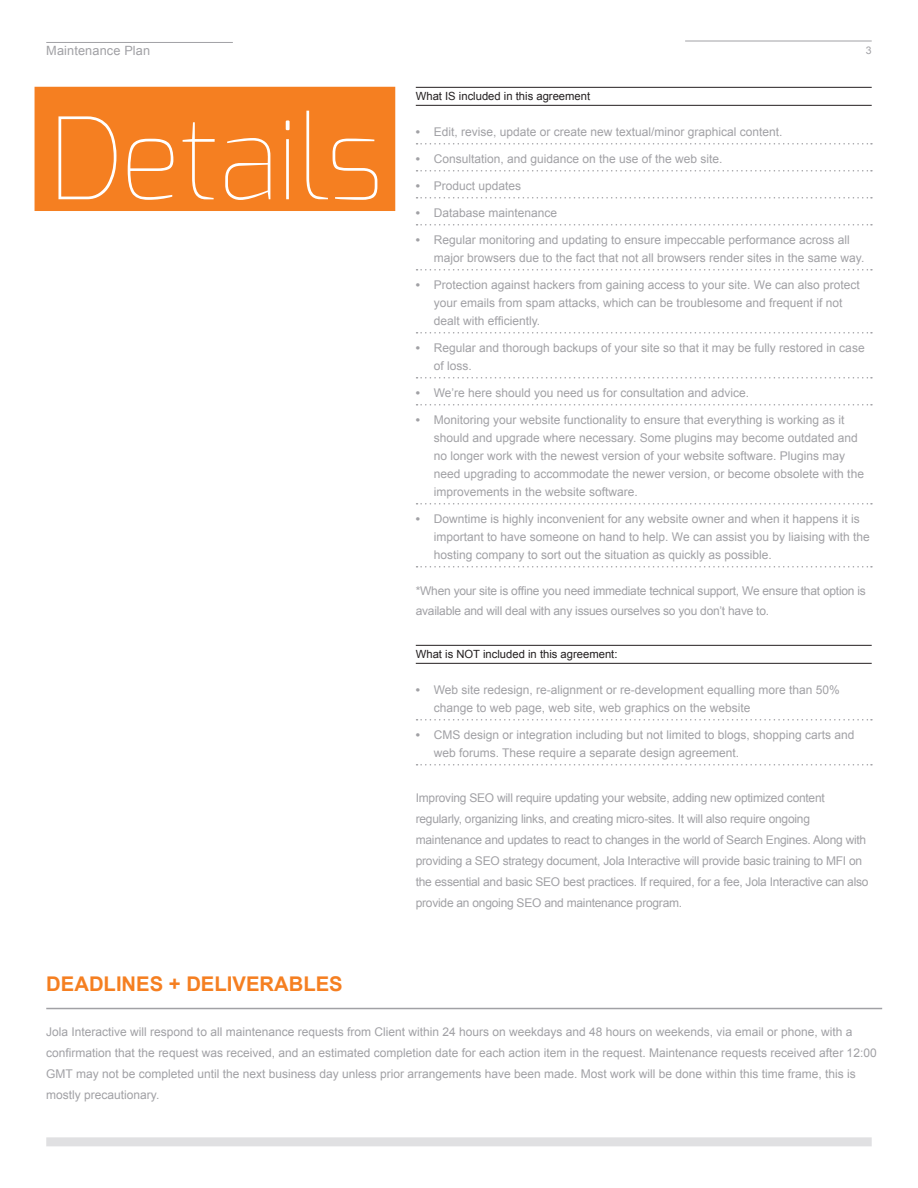
<style>
.page{position:relative;width:918px;height:1188px;background:#fff}
.page>*{position:absolute;margin:0;border:0;box-sizing:border-box;transform-origin:0 0}
.t1{font:100 113.25px "Exo";color:#fff}
.t2{font:700 20.25px "Arial";color:#f57f21}
.t3{font:12.75px "Arial";letter-spacing:.01em;color:#a1a1a5}
.t4{font:12px/18px "Arial";color:#a1a1a5}
.t5{font:12px/21px "Arial";letter-spacing:-.02em;color:#a1a1a5}
.t6{font:11.25px "Arial";color:#231f20}
.t7{font:10.5px "Arial";color:#a1a1a5}
.s1{font-weight:700}
</style>
<div class="page">
<div style="left:46px;top:1137px;width:826px;height:9px;background:#e0e0e2"></div>
<hr style="left:416px;top:87px;width:456px;height:1px;background:#231f20">
<hr style="left:416px;top:105px;width:456px;height:1px;background:#231f20">
<svg style="left:417px;top:143px;width:455px;height:2px"></svg>
<svg style="left:417px;top:170px;width:455px;height:2px"></svg>
<svg style="left:417px;top:197px;width:455px;height:2px"></svg>
<svg style="left:417px;top:224px;width:455px;height:2px"></svg>
<svg style="left:417px;top:269px;width:455px;height:2px"></svg>
<svg style="left:417px;top:332px;width:455px;height:2px"></svg>
<svg style="left:417px;top:377px;width:455px;height:2px"></svg>
<svg style="left:417px;top:404px;width:455px;height:2px"></svg>
<svg style="left:417px;top:503px;width:455px;height:2px"></svg>
<svg style="left:417px;top:566px;width:455px;height:2px"></svg>
<hr style="left:416px;top:645px;width:456px;height:1px;background:#231f20">
<hr style="left:416px;top:663px;width:456px;height:1px;background:#231f20">
<svg style="left:417px;top:719px;width:455px;height:2px"></svg>
<svg style="left:417px;top:764px;width:455px;height:2px"></svg>
<hr style="left:46px;top:1008px;width:836px;height:1px;background:#a1a1a5">
<div style="left:35px;top:87px;width:360px;height:124px;background:#f57f21"></div>
<hr style="left:46px;top:42px;width:187px;height:1px;background:#a1a1a5">
<hr style="left:685px;top:41px;width:187px;height:1px;background:#a1a1a5">
<p class="t3" style="left:46px;top:43px;width:105px">Maintenance Plan</p>
<p class="t7" style="left:866px;top:43px;width:7px">3</p>
<h1 class="t1" style="left:46px;top:86px;width:339px">Details</h1>
<h2 class="t2" style="left:46px;top:971px;width:298px">DEADLINES + DELIVERABLES</h2>
<p class="t6" style="left:416px;top:89px;width:176px">What IS included in this agreement</p>
<p class="t4" style="left:416px;top:123px;width:368px"><span class="s1">•</span> Edit, revise, update or create new textual/minor graphical content.</p>
<p class="t4" style="left:416px;top:150px;width:308px"><span class="s1">•</span> Consultation, and guidance on the use of the web site.</p>
<p class="t4" style="left:416px;top:177px;width:107px"><span class="s1">•</span> Product updates</p>
<p class="t4" style="left:416px;top:204px;width:143px"><span class="s1">•</span> Database maintenance</p>
<p class="t4" style="left:434px;top:231px;width:432px;text-indent:-18px"><span class="s1">•</span> Regular monitoring and updating to ensure impeccable performance across all major browsers due to the fact that not all browsers render sites in the same way.</p>
<p class="t4" style="left:434px;top:276px;width:427px;text-indent:-18px"><span class="s1">•</span> Protection against hackers from gaining access to your site. We can also protect your emails from spam attacks, which can be troublesome and frequent if not dealt with efficiently.</p>
<p class="t4" style="left:434px;top:339px;width:432px;text-indent:-18px"><span class="s1">•</span> Regular and thorough backups of your site so that it may be fully restored in case of loss.</p>
<p class="t4" style="left:416px;top:384px;width:335px"><span class="s1">•</span> We’re here should you need us for consultation and advice.</p>
<p class="t4" style="left:434px;top:411px;width:432px;text-indent:-18px"><span class="s1">•</span> Monitoring your website functionality to ensure that everything is working as it should and upgrade where necessary. Some plugins may become outdated and no longer work with the newest version of your website software. Plugins may need upgrading to accommodate the newer version, or become obsolete with the improvements in the website software.</p>
<p class="t4" style="left:434px;top:510px;width:438px;text-indent:-18px"><span class="s1">•</span> Downtime is highly inconvenient for any website owner and when it happens it is important to have someone on hand to help. We can assist you by liaising with the hosting company to sort out the situation as quickly as possible.</p>
<p class="t5" style="left:416px;top:581px;width:452px;line-height:19.5px">*When your site is offine you need immediate technical support, We ensure that option is available and will deal with any issues ourselves so you don’t have to.</p>
<p class="t6" style="left:416px;top:647px;width:203px">What is NOT included in this agreement:</p>
<p class="t4" style="left:434px;top:681px;width:407px;text-indent:-18px"><span class="s1">•</span> Web site redesign, re-alignment or re-development equalling more than 50% change to web page, web site, web graphics on the website</p>
<p class="t4" style="left:434px;top:726px;width:422px;text-indent:-18px"><span class="s1">•</span> CMS design or integration including but not limited to blogs, shopping carts and web forums. These require a separate design agreement.</p>
<p class="t5" style="left:416px;top:788px;width:454px">Improving SEO will require updating your website, adding new optimized content regularly, organizing links, and creating micro-sites. It will also require ongoing maintenance and updates to react to changes in the world of Search Engines. Along with providing a SEO strategy document, Jola Interactive will provide basic training to MFI on the essential and basic SEO best practices. If required, for a fee, Jola Interactive can also provide an ongoing SEO and maintenance program.</p>
<p class="t4" style="left:46px;top:1022px;width:832px;line-height:21px">Jola Interactive will respond to all maintenance requests from Client within 24 hours on weekdays and 48 hours on weekends, via email or phone, with a confirmation that the request was received, and an estimated completion date for each action item in the request. Maintenance requests received after 12:00<br>GMT may not be completed until the next business day unless prior arrangements have been made. Most work will be done within this time frame, this is mostly precautionary.</p>
</div>
